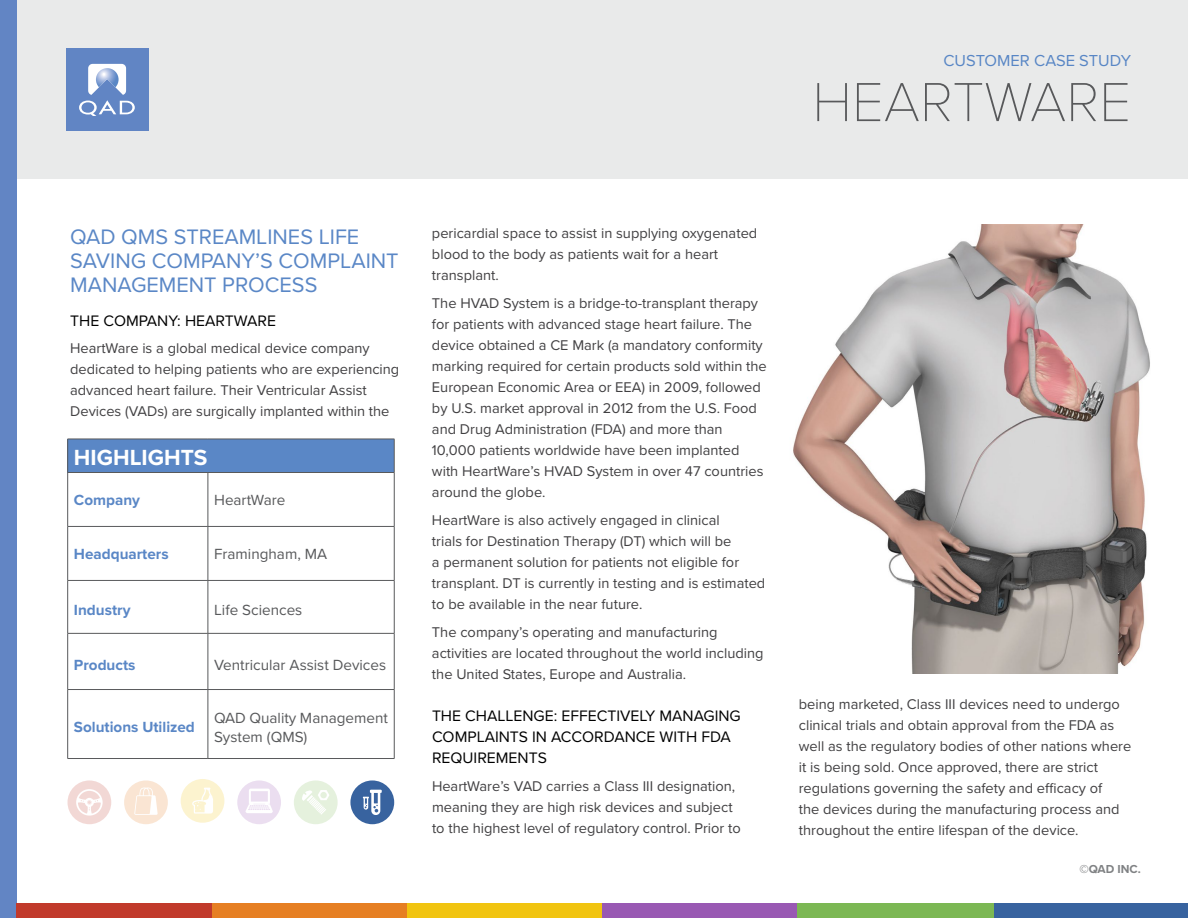
<style>
.page{position:relative;width:1188px;height:918px;background:#fff}
.page>*{position:absolute;margin:0;border:0;box-sizing:border-box;transform-origin:0 0}
.t1{font:100 57px "Proxima Nova T";color:#58595b}
.t2{font:700 22.65px "Proxima Nova";color:#fff}
.t3{font:21.75px/24px "Proxima Nova";color:#5a87c6}
.t4{font:16.5px "Proxima Nova";color:#5886c5}
.t5{font:15.75px/21px "Proxima Nova";color:#000}
.t6{font:15.3px/19.5px "Proxima Nova";color:#58595b}
.t7{font:700 15.3px "Proxima Nova";color:#5a87c6}
.t8{font:14.7px/21px "Proxima Nova";color:#414042}
.t9{font:700 12px "Proxima Nova";color:#808284}
</style>
<div class="page">
<div style="left:0;top:0;width:1188px;height:178px;background:#e9eaea"></div>
<div style="left:68px;top:439px;width:326px;height:33px;background:#5a87c6"></div>
<hr style="left:68px;top:439px;width:140px;height:1px;background:#58595b">
<hr style="left:67px;top:439px;width:1px;height:33px;background:#58595b">
<hr style="left:208px;top:439px;width:186px;height:1px;background:#58595b">
<hr style="left:394px;top:439px;width:1px;height:33px;background:#58595b">
<hr style="left:68px;top:472px;width:140px;height:1px;background:#58595b">
<hr style="left:67px;top:473px;width:1px;height:53px;background:#58595b">
<hr style="left:208px;top:472px;width:186px;height:1px;background:#58595b">
<hr style="left:208px;top:473px;width:1px;height:53px;background:#58595b">
<hr style="left:394px;top:473px;width:1px;height:53px;background:#58595b">
<hr style="left:68px;top:526px;width:140px;height:1px;background:#58595b">
<hr style="left:67px;top:527px;width:1px;height:53px;background:#58595b">
<hr style="left:208px;top:526px;width:186px;height:1px;background:#58595b">
<hr style="left:208px;top:527px;width:1px;height:53px;background:#58595b">
<hr style="left:394px;top:527px;width:1px;height:53px;background:#58595b">
<hr style="left:68px;top:580px;width:140px;height:1px;background:#58595b">
<hr style="left:67px;top:581px;width:1px;height:52px;background:#58595b">
<hr style="left:208px;top:580px;width:186px;height:1px;background:#58595b">
<hr style="left:208px;top:581px;width:1px;height:52px;background:#58595b">
<hr style="left:394px;top:581px;width:1px;height:52px;background:#58595b">
<hr style="left:68px;top:633px;width:140px;height:1px;background:#58595b">
<hr style="left:67px;top:634px;width:1px;height:55px;background:#58595b">
<hr style="left:208px;top:633px;width:186px;height:1px;background:#58595b">
<hr style="left:208px;top:634px;width:1px;height:55px;background:#58595b">
<hr style="left:394px;top:634px;width:1px;height:55px;background:#58595b">
<hr style="left:68px;top:689px;width:140px;height:1px;background:#58595b">
<hr style="left:67px;top:690px;width:1px;height:68px;background:#58595b">
<hr style="left:208px;top:689px;width:186px;height:1px;background:#58595b">
<hr style="left:208px;top:690px;width:1px;height:68px;background:#58595b">
<hr style="left:394px;top:690px;width:1px;height:68px;background:#58595b">
<hr style="left:68px;top:758px;width:140px;height:1px;background:#58595b">
<hr style="left:208px;top:758px;width:186px;height:1px;background:#58595b">
<div style="left:237px;top:780px;width:44px;height:44px;background:#ebdef0;border-radius:50%"></div>
<svg style="left:246px;top:789px;width:27px;height:24px"></svg>
<div style="left:68px;top:780px;width:43px;height:44px;background:#f2d8d5;border-radius:50%"></div>
<svg style="left:76px;top:789px;width:27px;height:27px"></svg>
<div style="left:124px;top:780px;width:44px;height:44px;background:#fae5d3;border-radius:50%"></div>
<svg style="left:134px;top:788px;width:24px;height:27px"></svg>
<div style="left:350px;top:780px;width:44px;height:44px;background:#38639f;border-radius:50%"></div>
<svg style="left:363px;top:790px;width:19px;height:25px"></svg>
<div style="left:294px;top:780px;width:44px;height:44px;background:#e5f1dd;border-radius:50%"></div>
<svg style="left:302px;top:790px;width:27px;height:25px"></svg>
<img style="left:793px;top:225px;width:357px;height:449px">
<div style="left:0;top:0;width:17px;height:918px;background:#6285c4"></div>
<div style="left:66px;top:48px;width:82px;height:82px;background:#6185c4"></div>
<svg style="left:79px;top:64px;width:56px;height:52px"></svg>
<div style="left:17px;top:903px;width:195px;height:15px;background:#c13a2b"></div>
<div style="left:212px;top:903px;width:195px;height:15px;background:#e67f23"></div>
<div style="left:407px;top:903px;width:196px;height:15px;background:#f1c410"></div>
<div style="left:603px;top:903px;width:195px;height:15px;background:#9959b3"></div>
<div style="left:993px;top:903px;width:195px;height:15px;background:#38639f"></div>
<div style="left:798px;top:903px;width:196px;height:15px;background:#7cb854"></div>
<div style="left:181px;top:779px;width:43px;height:44px;background:#fcf3cf;border-radius:50%"></div>
<svg style="left:192px;top:788px;width:21px;height:26px"></svg>
<p class="t4" style="left:943px;top:51px;width:189px">CUSTOMER CASE STUDY</p>
<h1 class="t1" style="left:812px;top:68px;width:320px">HEARTWARE</h1>
<h3 class="t3" style="left:70px;top:225px;width:330px">QAD QMS STREAMLINES LIFE<br>SAVING COMPANY’S COMPLAINT<br>MANAGEMENT PROCESS</h3>
<p class="t5" style="left:70px;top:310px;width:207px">THE COMPANY: HEARTWARE</p>
<p class="t8" style="left:70px;top:338px;width:331px">HeartWare is a global medical device company dedicated to helping patients who are experiencing advanced heart failure. Their Ventricular Assist Devices (VADs) are surgically implanted within the</p>
<h2 class="t2" style="left:74px;top:444px;width:135px">HIGHLIGHTS</h2>
<p class="t7" style="left:74px;top:491px;width:68px">Company</p>
<p class="t6" style="left:214px;top:491px;width:73px">HeartWare</p>
<p class="t7" style="left:74px;top:545px;width:96px">Headquarters</p>
<p class="t6" style="left:214px;top:545px;width:115px">Framingham, MA</p>
<p class="t7" style="left:74px;top:601px;width:58px">Industry</p>
<p class="t6" style="left:214px;top:601px;width:90px">Life Sciences</p>
<p class="t7" style="left:74px;top:656px;width:63px">Products</p>
<p class="t6" style="left:214px;top:655px;width:174px">Ventricular Assist Devices</p>
<p class="t7" style="left:74px;top:718px;width:122px">Solutions Utilized</p>
<p class="t6" style="left:214px;top:708px;width:175px">QAD Quality Management<br>System (QMS)</p>
<p class="t8" style="left:432px;top:223px;width:327px">pericardial space to assist in supplying oxygenated blood to the body as patients wait for a heart transplant.</p>
<p class="t8" style="left:432px;top:293px;width:336px">The HVAD System is a bridge-to-transplant therapy for patients with advanced stage heart failure. The device obtained a CE Mark (a mandatory conformity marking required for certain products sold within the European Economic Area or EEA) in 2009, followed by U.S. market approval in 2012 from the U.S. Food and Drug Administration (FDA) and more than 10,000 patients worldwide have been implanted with HeartWare’s HVAD System in over 47 countries around the globe.</p>
<p class="t8" style="left:432px;top:510px;width:335px">HeartWare is also actively engaged in clinical<br>trials for Destination Therapy (DT) which will be<br>a permanent solution for patients not eligible for transplant. DT is currently in testing and is estimated to be available in the near future.</p>
<p class="t8" style="left:432px;top:622px;width:333px">The company’s operating and manufacturing activities are located throughout the world including the United States, Europe and Australia.</p>
<p class="t5" style="left:432px;top:706px;width:310px">THE CHALLENGE: EFFECTIVELY MANAGING<br>COMPLAINTS IN ACCORDANCE WITH FDA<br>REQUIREMENTS</p>
<p class="t8" style="left:432px;top:776px;width:310px">HeartWare’s VAD carries a Class III designation, meaning they are high risk devices and subject to the highest level of regulatory control. Prior to</p>
<p class="t8" style="left:799px;top:694px;width:334px">being marketed, Class III devices need to undergo clinical trials and obtain approval from the FDA as well as the regulatory bodies of other nations where it is being sold. Once approved, there are strict regulations governing the safety and efficacy of<br>the devices during the manufacturing process and throughout the entire lifespan of the device.</p>
<p class="t9" style="left:1079px;top:862px;width:63px">©QAD INC.</p>
</div>
